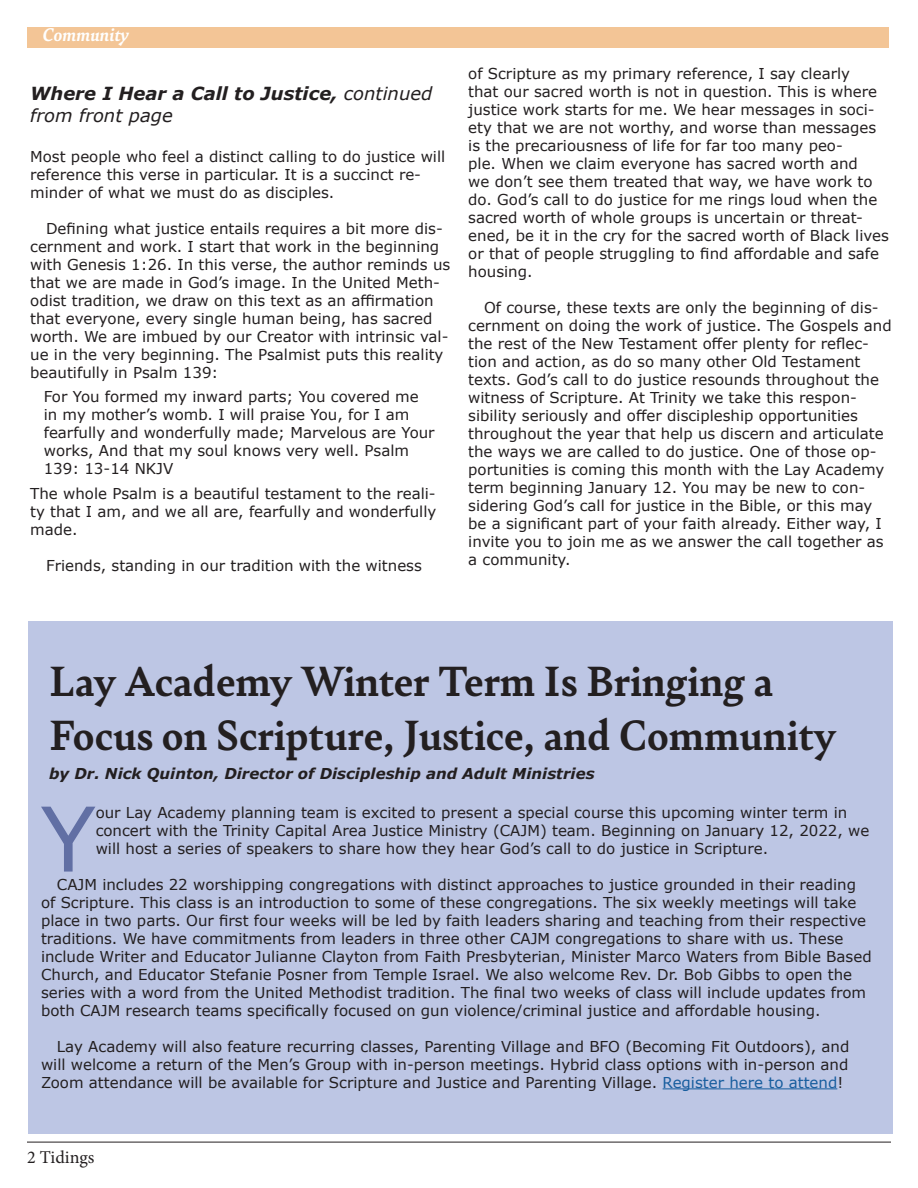
<style>
.page{position:relative;width:918px;height:1188px;background:#fff}
.page>*{position:absolute;margin:0;border:0;box-sizing:border-box;transform-origin:0 0}
.Drop_Cap{font:89.25px "Verdana";color:#616fa4}
.Article_Heading{font:700 45px "Bely";color:#231f20}
.t1{font:italic 700 19.5px "Bely";color:#fff}
.t2{font:italic 700 18px/21.6px "Verdana";color:#231f20}
.t3{font:18px "Minion Pro";color:#231f20}
.Drop_Cap-2{font:15px/18px "Verdana";color:#231f20}
.Quote_Block{font:15px/18px "Verdana";color:#231f20}
.t4{font:italic 700 15px "Verdana";color:#231f20}
.s1{font-weight:400}
.s2{color:#175d9e}
</style>
<div class="page">
<hr style="left:27px;top:1142px;width:864px;height:1px;background:#231f20">
<div style="left:27px;top:27px;width:862px;height:21px;background:#f3c596"></div>
<div style="left:28px;top:622px;width:865px;height:512px;background:#bdc6e4"></div>
<hr style="left:663px;top:1088px;width:174px;height:1px;background:#175d9e">
<h3 class="t1" style="left:43px;top:21px;width:88px">Community</h3>
<p class="t2" style="left:30px;top:83px;width:404px">Where I Hear a Call to Justice, <span class="s1">continued from front page</span></p>
<p class="Drop_Cap-2" style="left:30px;top:147px;width:417px">Most people who feel a distinct calling to do justice will reference this verse in particular. It is a succinct re&shy;minder of what we must do as disciples.</p>
<p class="Drop_Cap-2" style="left:30px;top:219px;width:422px;text-indent:16px">Defining what justice entails requires a bit more dis&shy;cernment and work. I start that work in the beginning with Genesis 1:26. In this verse, the author reminds us that we are made in God’s image. In the United Meth&shy;odist tradition, we draw on this text as an affirmation that everyone, every single human being, has sacred worth. We are imbued by our Creator with intrinsic val&shy;ue in the very beginning. The Psalmist puts this reality beautifully in Psalm 139:</p>
<p class="Quote_Block" style="left:44px;top:388px;width:392px">For You formed my inward parts; You covered me in my mother’s womb. I will praise You, for I am fearfully and wonderfully made; Marvelous are Your works, And that my soul knows very well. Psalm 139: 13-14 NKJV</p>
<p class="Drop_Cap-2" style="left:30px;top:485px;width:408px;text-align:justify">The whole Psalm is a beautiful testament to the reali&shy;ty that I am, and we all are, fearfully and wonderfully made.</p>
<p class="Drop_Cap-2" style="left:46px;top:557px;width:377px">Friends, standing in our tradition with the witness</p>
<p class="Drop_Cap-2" style="left:468px;top:64px;width:422px">of Scripture as my primary reference, I say clearly<br>that our sacred worth is not in question. This is where justice work starts for me. We hear messages in soci&shy;ety that we are not worthy, and worse than messages is the precariousness of life for far too many peo-<br>ple. When we claim everyone has sacred worth and<br>we don’t see them treated that way, we have work to do. God’s call to do justice for me rings loud when the sacred worth of whole groups is uncertain or threat&shy;ened, be it in the cry for the sacred worth of Black lives or that of people struggling to find affordable and safe housing.</p>
<p class="Drop_Cap-2" style="left:468px;top:298px;width:425px;text-indent:16px">Of course, these texts are only the beginning of dis&shy;cernment on doing the work of justice. The Gospels and the rest of the New Testament offer plenty for reflec&shy;tion and action, as do so many other Old Testament texts. God’s call to do justice resounds throughout the witness of Scripture. At Trinity we take this respon&shy;sibility seriously and offer discipleship opportunities throughout the year that help us discern and articulate the ways we are called to do justice. One of those op&shy;portunities is coming this month with the Lay Academy term beginning January 12. You may be new to con&shy;sidering God’s call for justice in the Bible, or this may be a significant part of your faith already. Either way, I invite you to join me as we answer the call together as a community.</p>
<p class="Article_Heading" style="left:49px;top:649px;width:726px">Lay Academy Winter Term Is Bringing a</p>
<p class="Article_Heading" style="left:49px;top:703px;width:789px">Focus on Scripture, Justice, and Community</p>
<p class="t4" style="left:49px;top:763px;width:547px">by Dr. Nick Quinton, Director of Discipleship and Adult Ministries</p>
<p class="Drop_Cap" style="left:41px;top:778px;width:56px">Y</p>
<p class="Drop_Cap-2" style="left:96px;top:803px;width:775px">our Lay Academy planning team is excited to present a special course this upcoming winter term in concert with the Trinity Capital Area Justice Ministry (CAJM) team. Beginning on January 12, 2022, we will host a series of speakers to share how they hear God’s call to do justice in Scripture.</p>
<p class="Drop_Cap-2" style="left:41px;top:875px;width:832px;text-indent:16px">CAJM includes 22 worshipping congregations with distinct approaches to justice grounded in their reading of Scripture. This class is an introduction to some of these congregations. The six weekly meetings will take place in two parts. Our first four weeks will be led by faith leaders sharing and teaching from their respective traditions. We have commitments from leaders in three other CAJM congregations to share with us. These include Writer and Educator Julianne Clayton from Faith Presbyterian, Minister Marco Waters from Bible Based Church, and Educator Stefanie Posner from Temple Israel. We also welcome Rev. Dr. Bob Gibbs to open the series with a word from the United Methodist tradition. The final two weeks of class will include updates from both CAJM research teams specifically focused on gun violence/criminal justice and affordable housing.</p>
<p class="Drop_Cap-2" style="left:41px;top:1037px;width:810px;text-align:justify;text-indent:16px">Lay Academy will also feature recurring classes, Parenting Village and BFO (Becoming Fit Outdoors), and will welcome a return of the Men’s Group with in-person meetings. Hybrid class options with in-person and Zoom attendance will be available for Scripture and Justice and Parenting Village. <span class="s2">Register here to attend</span>!</p>
<p class="t3" style="left:27px;top:1145px;width:69px">2 Tidings</p>
</div>
